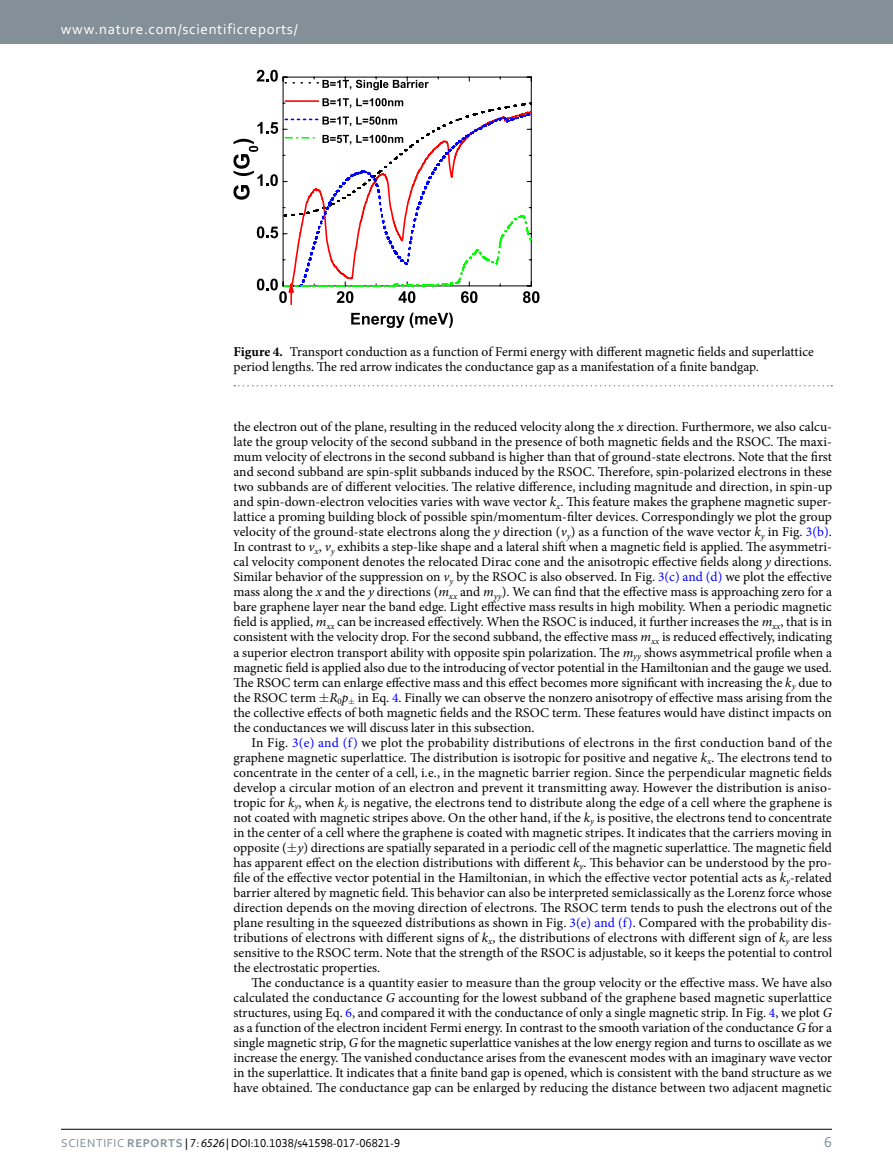
<style>
.page{position:relative;width:893px;height:1174px;background:#fff}
.page>*{position:absolute;margin:0;border:0;box-sizing:border-box;transform-origin:0 0}
.t1{font:15px "Corbel 2";letter-spacing:.045em;color:#fff}
.t2{font:15px "Corbel 2";color:#839097}
.t3{font:13.5px/15px "Minion Pro";color:#000;text-align:justify}
.t4{font:12px "Corbel";color:#000}
.s1{font-weight:700}
.s2{font-style:italic}
.s3{color:#00f}
.s4{font-family:"Corbel 2";color:#839097}
.s5{font-family:"Corbel Bold 2";color:#839097}
.s6{font-family:"Myriad Pro";font-style:italic}
</style>
<div class="page">
<div style="left:0;top:0;width:893px;height:43px;background:#839097"></div>
<hr style="left:61px;top:1129px;width:771px;height:1px;background:#000">
<hr style="left:531px;top:77px;width:1px;height:209px;background:#000">
<hr style="left:283px;top:77px;width:248px;height:1px;background:#000">
<hr style="left:283px;top:77px;width:1px;height:209px;background:#000">
<svg style="left:351px;top:313px;width:102px;height:15px"></svg>
<svg style="left:257px;top:70px;width:30px;height:14px"></svg>
<svg style="left:309px;top:77px;width:120px;height:13px"></svg>
<hr style="left:290px;top:284px;width:2px;height:20px;background:#f00">
<svg style="left:233px;top:98px;width:306px;height:205px"></svg>
<svg style="left:234px;top:385px;width:598px;height:1px"></svg>
<p class="t1" style="left:61px;top:19px;width:238px">www.nature.com/scientificreports/</p>
<p class="t3" style="left:233px;top:344px;width:582px"><span class="s1">Figure 4.</span> Transport conduction as a function of Fermi energy with different magnetic fields and superlattice period lengths. The red arrow indicates the conductance gap as a manifestation of a finite bandgap.</p>
<p class="t3" style="left:233px;top:420px;width:600px">the electron out of the plane, resulting in the reduced velocity along the <span class="s2">x</span> direction. Furthermore, we also calcu&shy;late the group velocity of the second subband in the presence of both magnetic fields and the RSOC. The maxi&shy;mum velocity of electrons in the second subband is higher than that of ground-state electrons. Note that the first and second subband are spin-split subbands induced by the RSOC. Therefore, spin-polarized electrons in these two subbands are of different velocities. The relative difference, including magnitude and direction, in spin-up and spin-down-electron velocities varies with wave vector <span class="s2">k</span><sub>x</sub>. This feature makes the graphene magnetic super&shy;lattice a proming building block of possible spin/momentum-filter devices. Correspondingly we plot the group velocity of the ground-state electrons along the <span class="s2">y</span> direction (<span class="s2">v</span><sub>y</sub>) as a function of the wave vector <span class="s2">k</span><sub>y</sub> in Fig. <span class="s3">3(b)</span>.<br>In contrast to <span class="s2">v</span><sub>x</sub>, <span class="s2">v</span><sub>y</sub> exhibits a step-like shape and a lateral shift when a magnetic field is applied. The asymmetri&shy;cal velocity component denotes the relocated Dirac cone and the anisotropic effective fields along <span class="s2">y</span> directions.<br>Similar behavior of the suppression on <span class="s2">v</span><sub>y</sub> by the RSOC is also observed. In Fig. <span class="s3">3(c) and (d)</span> we plot the effective mass along the <span class="s2">x</span> and the <span class="s2">y</span> directions (<span class="s2">m</span><sub>xx</sub> and <span class="s2">m</span><sub>yy</sub>). We can find that the effective mass is approaching zero for a bare graphene layer near the band edge. Light effective mass results in high mobility. When a periodic magnetic field is applied, <span class="s2">m</span><sub>xx</sub> can be increased effectively. When the RSOC is induced, it further increases the <span class="s2">m</span><sub>xx</sub>, that is in consistent with the velocity drop. For the second subband, the effective mass <span class="s2">m</span><sub>xx</sub> is reduced effectively, indicating a superior electron transport ability with opposite spin polarization. The <span class="s2">m</span><sub>yy</sub> shows asymmetrical profile when a magnetic field is applied also due to the introducing of vector potential in the Hamiltonian and the gauge we used.<br>The RSOC term can enlarge effective mass and this effect becomes more significant with increasing the <span class="s2">k</span><sub>y</sub> due to the RSOC term <span class="s2">R</span><sub>0</sub><span class="s2">p</span> in Eq. <span class="s3">4</span>. Finally we can observe the nonzero anisotropy of effective mass arising from the the collective effects of both magnetic fields and the RSOC term. These features would have distinct impacts on the conductances we will discuss later in this subsection.</p>
<p class="t3" style="left:233px;top:734px;width:600px;text-indent:18px">In Fig. <span class="s3">3(e) and (f)</span> we plot the probability distributions of electrons in the first conduction band of the graphene magnetic superlattice. The distribution is isotropic for positive and negative <span class="s2">k</span><sub>x</sub>. The electrons tend to concentrate in the center of a cell, i.e., in the magnetic barrier region. Since the perpendicular magnetic fields develop a circular motion of an electron and prevent it transmitting away. However the distribution is aniso&shy;tropic for <span class="s2">k</span><sub>y</sub>, when <span class="s2">k</span><sub>y</sub> is negative, the electrons tend to distribute along the edge of a cell where the graphene is not coated with magnetic stripes above. On the other hand, if the <span class="s2">k</span><sub>y</sub> is positive, the electrons tend to concentrate in the center of a cell where the graphene is coated with magnetic stripes. It indicates that the carriers moving in opposite ( <span class="s2">y</span>) directions are spatially separated in a periodic cell of the magnetic superlattice. The magnetic field has apparent effect on the election distributions with different <span class="s2">k</span><sub>y</sub>. This behavior can be understood by the pro&shy;file of the effective vector potential in the Hamiltonian, in which the effective vector potential acts as <span class="s2">k</span><sub>y</sub>-related barrier altered by magnetic field. This behavior can also be interpreted semiclassically as the Lorenz force whose direction depends on the moving direction of electrons. The RSOC term tends to push the electrons out of the plane resulting in the squeezed distributions as shown in Fig. <span class="s3">3(e) and (f)</span>. Compared with the probability dis&shy;tributions of electrons with different signs of <span class="s2">k</span><sub>x</sub>, the distributions of electrons with different sign of <span class="s2">k</span><sub>y</sub> are less sensitive to the RSOC term. Note that the strength of the RSOC is adjustable, so it keeps the potential to control the electrostatic properties.</p>
<p class="t3" style="left:233px;top:974px;width:600px;text-indent:18px">The conductance is a quantity easier to measure than the group velocity or the effective mass. We have also calculated the conductance <span class="s2">G</span> accounting for the lowest subband of the graphene based magnetic superlattice structures, using Eq. <span class="s3">6</span>, and compared it with the conductance of only a single magnetic strip. In Fig. <span class="s3">4</span>, we plot <span class="s2">G </span>as a function of the electron incident Fermi energy. In contrast to the smooth variation of the conductance <span class="s2">G</span> for a single magnetic strip, <span class="s2">G</span> for the magnetic superlattice vanishes at the low energy region and turns to oscillate as we increase the energy. The vanished conductance arises from the evanescent modes with an imaginary wave vector in the superlattice. It indicates that a finite band gap is opened, which is consistent with the band structure as we have obtained. The conductance gap can be enlarged by reducing the distance between two adjacent magnetic</p>
<p class="t4" style="left:61px;top:1135px;width:341px"><span class="s4">Scientific</span> <span class="s5">REPOrtS</span> | 7: <span class="s6">6526</span> | DOI:10.1038/s41598-017-06821-9</p>
<p class="t2" style="left:824px;top:1132px;width:9px">6</p>
</div>
